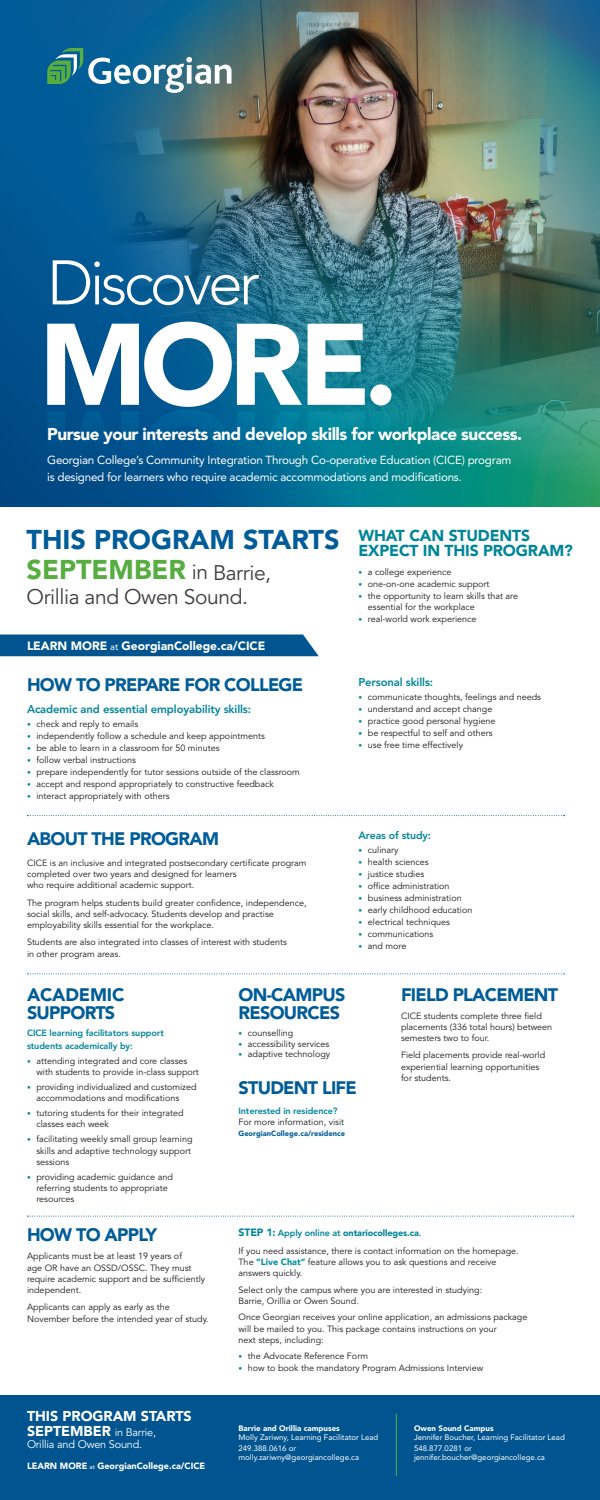
<style>
.page{position:relative;width:600px;height:1500px;background:#fff}
.page>*{position:absolute;margin:0;border:0;box-sizing:border-box;transform-origin:0 0}
.t1{font:300 62.25px "Avenir LT Std";letter-spacing:-.06em;color:#fff}
.t2{font:900 27px/30px "Avenir LT Std";color:#005c98}
.t3{font:21px "Avenir LT Std";letter-spacing:-.02em;color:#3e3e3f}
.t4{font:900 18px/18px "Avenir LT Std";letter-spacing:-.04em;color:#005c98}
.t5{font:900 17.02px "Avenir LT Std";letter-spacing:-.03em;color:#fff}
.t6{font:900 15.75px/15.8px "Avenir LT Std";letter-spacing:-.01em;color:#008599}
.t7{font:900 14.17px/14.2px "Avenir LT Std";color:#fff}
.t8{font:900 12px "Avenir LT Std";color:#fff}
.t9{font:11.62px/16.4px "Avenir LT Std";letter-spacing:-.02em;color:#fff}
.t10{font:800 11.25px "Avenir LT Std";letter-spacing:-.01em;color:#008599}
.t11{font:10.95px "Avenir LT Std";letter-spacing:-.02em;color:#fff}
.t12{font:800 10.5px "Avenir LT Std";letter-spacing:-.01em;color:#008599}
.t13{font:9px/11.2px "Avenir LT Std";color:#1a1a1a}
.t14{font:800 9px/12.6px "Avenir LT Std";letter-spacing:-.01em;color:#008599}
.t15{font:900 9px "Avenir LT Std";color:#fff}
.t16{font:7.88px/11.2px "Avenir LT Std";color:#fff}
.t17{font:900 7.88px "Avenir LT Std";color:#fff}
.t18{font:900 7.5px "Avenir LT Std";color:#005c98}
.s1{color:#58ad40}
.s2{font-weight:400;font-size:21px;color:#3e3e3f}
.s3{font-weight:400;font-size:9.38px}
.s4{font-size:7.5px;color:#008599}
.s5{font-weight:400;font-size:10.95px}
.s6{font-weight:400;font-size:6.38px}
.s7{font-weight:900;font-size:10.5px;color:#008599}
.s8{font-weight:800;color:#008599}
.s9{font-weight:900;color:#008599}
.s10{font-weight:900;color:#008da0}
</style>
<div class="page">
<div style="left:0;top:1396px;width:600px;height:104px;background:#005590"></div>
<img style="left:0;top:0;width:600px;height:507px">
<svg style="left:47px;top:322px;width:345px;height:173px"></svg>
<hr style="left:396px;top:1414px;width:1px;height:62px;background:#58ad40">
<svg style="left:47px;top:48px;width:185px;height:45px"></svg>
<div style="left:0;top:635px;width:319px;height:21px;background:#005590"></div>
<svg style="left:27px;top:815px;width:538px;height:1px"></svg>
<svg style="left:27px;top:974px;width:538px;height:1px"></svg>
<svg style="left:27px;top:1216px;width:547px;height:1px"></svg>
<h1 class="t1" style="left:47px;top:246px;width:214px">Discover</h1>
<h3 class="t5" style="left:47px;top:424px;width:477px">Pursue your interests and develop skills for workplace success.</h3>
<p class="t9" style="left:47px;top:452px;width:466px">Georgian College’s Community Integration Through Co-operative Education (CICE) program is designed for learners who require academic accommodations and modifications.</p>
<h2 class="t2" style="left:27px;top:525px;width:314px">THIS PROGRAM STARTS<br><span class="s1">SEPTEMBER</span> <span class="s2">in Barrie,</span></h2>
<h3 class="t3" style="left:27px;top:585px;width:223px">Orillia and Owen Sound.</h3>
<h3 class="t8" style="left:27px;top:638px;width:240px">LEARN MORE <span class="s3">at</span> GeorgianCollege.ca/CICE</h3>
<h3 class="t4" style="left:27px;top:676px;width:278px">HOW TO PREPARE FOR COLLEGE</h3>
<p class="t10" style="left:27px;top:702px;width:226px">Academic and essential employability skills:</p>
<p class="t13" style="left:27px;top:718px;width:113px"><span class="s4">•</span> check and reply to emails</p>
<p class="t13" style="left:27px;top:730px;width:239px"><span class="s4">•</span> independently follow a schedule and keep appointments</p>
<p class="t13" style="left:27px;top:742px;width:194px"><span class="s4">•</span> be able to learn in a classroom for 50 minutes</p>
<p class="t13" style="left:27px;top:754px;width:110px"><span class="s4">•</span> follow verbal instructions</p>
<p class="t13" style="left:27px;top:766px;width:274px"><span class="s4">•</span> prepare independently for tutor sessions outside of the classroom</p>
<p class="t13" style="left:27px;top:778px;width:248px"><span class="s4">•</span> accept and respond appropriately to constructive feedback</p>
<p class="t13" style="left:27px;top:790px;width:144px"><span class="s4">•</span> interact appropriately with others</p>
<h3 class="t4" style="left:27px;top:829px;width:194px">ABOUT THE PROGRAM</h3>
<p class="t13" style="left:27px;top:858px;width:281px">CICE is an inclusive and integrated postsecondary certificate program completed over two years and designed for learners<br>who require additional academic support.</p>
<p class="t13" style="left:27px;top:897px;width:281px">The program helps students build greater confidence, independence, social skills, and self-advocacy. Students develop and practise employability skills essential for the workplace.</p>
<p class="t13" style="left:27px;top:937px;width:261px">Students are also integrated into classes of interest with students in other program areas.</p>
<h3 class="t6" style="left:358px;top:527px;width:216px">WHAT CAN STUDENTS<br>EXPECT IN THIS PROGRAM?</h3>
<p class="t13" style="left:358px;top:567px;width:94px"><span class="s4">•</span> a college experience</p>
<p class="t13" style="left:358px;top:579px;width:132px"><span class="s4">•</span> one-on-one academic support</p>
<p class="t13" style="left:368px;top:591px;width:152px;line-height:10.5px;text-indent:-9px"><span class="s4">•</span> the opportunity to learn skills that are essential for the workplace</p>
<p class="t13" style="left:358px;top:613px;width:120px"><span class="s4">•</span> real-world work experience</p>
<p class="t10" style="left:358px;top:676px;width:76px">Personal skills:</p>
<p class="t13" style="left:358px;top:692px;width:184px"><span class="s4">•</span> communicate thoughts, feelings and needs</p>
<p class="t13" style="left:358px;top:704px;width:135px"><span class="s4">•</span> understand and accept change</p>
<p class="t13" style="left:358px;top:716px;width:139px"><span class="s4">•</span> practice good personal hygiene</p>
<p class="t13" style="left:358px;top:728px;width:136px"><span class="s4">•</span> be respectful to self and others</p>
<p class="t13" style="left:358px;top:740px;width:106px"><span class="s4">•</span> use free time effectively</p>
<p class="t12" style="left:358px;top:829px;width:74px">Areas of study:</p>
<p class="t13" style="left:358px;top:844px;width:42px"><span class="s4">•</span> culinary</p>
<p class="t13" style="left:358px;top:856px;width:72px"><span class="s4">•</span> health sciences</p>
<p class="t13" style="left:358px;top:868px;width:67px"><span class="s4">•</span> justice studies</p>
<p class="t13" style="left:358px;top:880px;width:93px"><span class="s4">•</span> office administration</p>
<p class="t13" style="left:358px;top:892px;width:105px"><span class="s4">•</span> business administration</p>
<p class="t13" style="left:358px;top:904px;width:115px"><span class="s4">•</span> early childhood education</p>
<p class="t13" style="left:358px;top:916px;width:93px"><span class="s4">•</span> electrical techniques</p>
<p class="t13" style="left:358px;top:928px;width:76px"><span class="s4">•</span> communications</p>
<p class="t13" style="left:358px;top:940px;width:49px"><span class="s4">•</span> and more</p>
<h3 class="t4" style="left:27px;top:985px;width:99px">ACADEMIC<br>SUPPORTS</h3>
<p class="t14" style="left:27px;top:1027px;width:138px">CICE learning facilitators support students academically by:</p>
<p class="t13" style="left:36px;top:1055px;width:164px;text-indent:-9px"><span class="s4">•</span> attending integrated and core classes with students to provide in-class support</p>
<p class="t13" style="left:36px;top:1081px;width:162px;text-indent:-9px"><span class="s4">•</span> providing individualized and customized accommodations and modifications</p>
<p class="t13" style="left:36px;top:1108px;width:149px;text-indent:-9px"><span class="s4">•</span> tutoring students for their integrated classes each week</p>
<p class="t13" style="left:36px;top:1134px;width:158px;text-indent:-9px"><span class="s4">•</span> facilitating weekly small group learning skills and adaptive technology support sessions</p>
<p class="t13" style="left:36px;top:1171px;width:138px;text-indent:-9px"><span class="s4">•</span> providing academic guidance and referring students to appropriate resources</p>
<h3 class="t4" style="left:27px;top:1226px;width:132px">HOW TO APPLY</h3>
<p class="t13" style="left:27px;top:1251px;width:180px">Applicants must be at least 19 years of<br>age OR have an OSSD/OSSC. They must require academic support and be sufficiently independent.</p>
<p class="t13" style="left:27px;top:1302px;width:183px">Applicants can apply as early as the<br>November before the intended year of study.</p>
<h3 class="t7" style="left:27px;top:1409px;width:166px">THIS PROGRAM STARTS<br>SEPTEMBER <span class="s5">in Barrie,</span></h3>
<p class="t11" style="left:27px;top:1438px;width:117px">Orillia and Owen Sound.</p>
<p class="t15" style="left:27px;top:1461px;width:180px">LEARN MORE <span class="s6">at</span> GeorgianCollege.ca/CICE</p>
<h3 class="t4" style="left:238px;top:985px;width:108px;line-height:18.6px">ON-CAMPUS<br>RESOURCES</h3>
<p class="t13" style="left:238px;top:1028px;width:56px"><span class="s4">•</span> counselling</p>
<p class="t13" style="left:238px;top:1038px;width:92px"><span class="s4">•</span> accessibility services</p>
<p class="t13" style="left:238px;top:1049px;width:93px"><span class="s4">•</span> adaptive technology</p>
<h3 class="t4" style="left:238px;top:1079px;width:120px">STUDENT LIFE</h3>
<p class="t14" style="left:238px;top:1104px;width:100px">Interested in residence?</p>
<p class="t13" style="left:238px;top:1116px;width:107px">For more information, visit</p>
<p class="t18" style="left:238px;top:1129px;width:108px">GeorgianCollege.ca/residence</p>
<h3 class="t4" style="left:401px;top:985px;width:159px">FIELD PLACEMENT</h3>
<p class="t13" style="left:401px;top:1010px;width:153px">CICE students complete three field placements (336 total hours) between semesters two to four.</p>
<p class="t13" style="left:401px;top:1050px;width:146px">Field placements provide real-world experiential learning opportunities for students.</p>
<p class="t13" style="left:238px;top:1224px;width:282px;line-height:18px"><span class="s7">STEP 1:</span> <span class="s8">Apply online at</span> <span class="s9">ontariocolleges.ca</span><span class="s8">.<br></span>If you need assistance, there is contact information on the homepage.</p>
<p class="t13" style="left:238px;top:1256px;width:260px">The <span class="s10">“Live Chat”</span> feature allows you to ask questions and receive answers quickly.</p>
<p class="t13" style="left:238px;top:1284px;width:245px">Select only the campus where you are interested in studying:<br>Barrie, Orillia or Owen Sound.</p>
<p class="t13" style="left:238px;top:1312px;width:290px">Once Georgian receives your online application, an admissions package will be mailed to you. This package contains instructions on your<br>next steps, including:</p>
<p class="t13" style="left:238px;top:1351px;width:131px"><span class="s4">•</span> the Advocate Reference Form</p>
<p class="t13" style="left:238px;top:1362px;width:246px"><span class="s4">•</span> how to book the mandatory Program Admissions Interview</p>
<p class="t17" style="left:238px;top:1423px;width:103px">Barrie and Orillia campuses</p>
<p class="t16" style="left:238px;top:1432px;width:141px">Molly Zariwny, Learning Facilitator Lead<br>249.388.0616 or</p>
<p class="t16" style="left:238px;top:1452px;width:122px">molly.zariwny@georgiancollege.ca</p>
<p class="t17" style="left:414px;top:1423px;width:81px">Owen Sound Campus</p>
<p class="t16" style="left:414px;top:1432px;width:152px">Jennifer Boucher, Learning Facilitator Lead<br>548.877.0281 or</p>
<p class="t16" style="left:414px;top:1452px;width:133px">jennifer.boucher@georgiancollege.ca</p>
</div>
